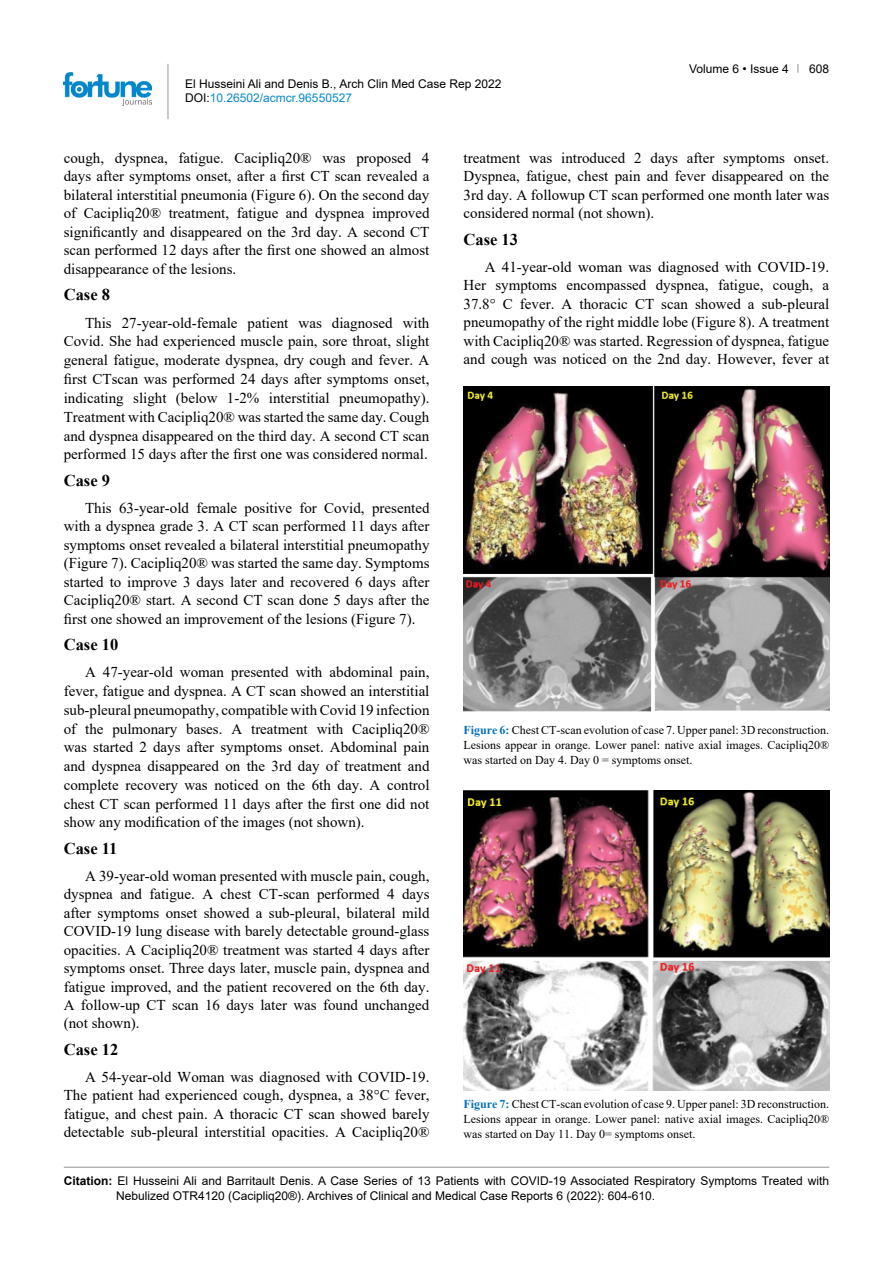
<style>
.page{position:relative;width:893px;height:1263px;background:#fff}
.page>*{position:absolute;margin:0;border:0;box-sizing:border-box;transform-origin:0 0}
.t1{font:700 16.5px "Times New Roman";color:#000}
.t2{font:15px/18.5px "Times New Roman";color:#000;text-align:justify}
.t3{font:12px/15px "Times New Roman";color:#000;text-align:justify}
.t4{font:12px/14.4px "Arial";color:#000}
.s1{color:#0a88ca}
.s2{font-weight:700;color:#0070c0}
.s3{font-weight:700}
</style>
<div class="page">
<hr style="left:168px;top:64px;width:1px;height:55px;background:#939598">
<img style="left:64px;top:72px;width:88px;height:33px">
<hr style="left:64px;top:1167px;width:765px;height:1px;background:#939598">
<img style="left:463px;top:386px;width:366px;height:326px">
<img style="left:463px;top:791px;width:366px;height:300px">
<p class="t4" style="left:185px;top:76px;width:318px">El Husseini Ali and Denis B., Arch Clin Med Case Rep 2022<br>DOI:<span class="s1">10.26502/acmcr.96550527</span></p>
<p class="t4" style="left:689px;top:61px;width:101px">Volume 6 • Issue 4</p>
<p class="t4" style="left:809px;top:61px;width:22px">608</p>
<p class="t2" style="left:64px;top:148px;width:367px">cough, dyspnea, fatigue. Cacipliq20® was proposed 4 days after symptoms onset, after a first CT scan revealed a bilateral interstitial pneumonia (Figure 6). On the second day of Cacipliq20® treatment, fatigue and dyspnea improved significantly and disappeared on the 3rd day. A second CT scan performed 12 days after the first one showed an almost disappearance of the lesions.</p>
<p class="t1" style="left:64px;top:283px;width:48px">Case 8</p>
<p class="t2" style="left:64px;top:313px;width:367px;line-height:18.9px;text-indent:21px">This 27-year-old-female patient was diagnosed with Covid. She had experienced muscle pain, sore throat, slight general fatigue, moderate dyspnea, dry cough and fever. A first CTscan was performed 24 days after symptoms onset, indicating slight (below 1-2% interstitial pneumopathy).<br>Treatment with Cacipliq20® was started the same day. Cough and dyspnea disappeared on the third day. A second CT scan performed 15 days after the first one was considered normal.</p>
<p class="t1" style="left:64px;top:468px;width:48px">Case 9</p>
<p class="t2" style="left:64px;top:498px;width:367px;text-indent:21px">This 63-year-old female positive for Covid, presented with a dyspnea grade 3. A CT scan performed 11 days after symptoms onset revealed a bilateral interstitial pneumopathy (Figure 7). Cacipliq20® was started the same day. Symptoms started to improve 3 days later and recovered 6 days after Cacipliq20® start. A second CT scan done 5 days after the first one showed an improvement of the lesions (Figure 7).</p>
<p class="t1" style="left:64px;top:633px;width:56px">Case 10</p>
<p class="t2" style="left:64px;top:662px;width:367px;text-indent:21px">A 47-year-old woman presented with abdominal pain, fever, fatigue and dyspnea. A CT scan showed an interstitial sub-pleural pneumopathy, compatible with Covid 19 infection of the pulmonary bases. A treatment with Cacipliq20® was started 2 days after symptoms onset. Abdominal pain and dyspnea disappeared on the 3rd day of treatment and complete recovery was noticed on the 6th day. A control chest CT scan performed 11 days after the first one did not show any modification of the images (not shown).</p>
<p class="t1" style="left:64px;top:836px;width:55px">Case 11</p>
<p class="t2" style="left:64px;top:866px;width:367px;text-indent:21px">A 39-year-old woman presented with muscle pain, cough, dyspnea and fatigue. A chest CT-scan performed 4 days after symptoms onset showed a sub-pleural, bilateral mild COVID-19 lung disease with barely detectable ground-glass opacities. A Cacipliq20® treatment was started 4 days after symptoms onset. Three days later, muscle pain, dyspnea and fatigue improved, and the patient recovered on the 6th day.<br>A follow-up CT scan 16 days later was found unchanged (not shown).</p>
<p class="t1" style="left:64px;top:1037px;width:56px">Case 12</p>
<p class="t2" style="left:64px;top:1067px;width:367px;text-indent:21px">A 54-year-old Woman was diagnosed with COVID-19.<br>The patient had experienced cough, dyspnea, a 38°C fever, fatigue, and chest pain. A thoracic CT scan showed barely detectable sub-pleural interstitial opacities. A Cacipliq20®</p>
<p class="t2" style="left:463px;top:148px;width:367px">treatment was introduced 2 days after symptoms onset.<br>Dyspnea, fatigue, chest pain and fever disappeared on the 3rd day. A followup CT scan performed one month later was considered normal (not shown).</p>
<p class="t1" style="left:463px;top:227px;width:56px">Case 13</p>
<p class="t2" style="left:463px;top:257px;width:367px;text-indent:21px">A 41-year-old woman was diagnosed with COVID-19.<br>Her symptoms encompassed dyspnea, fatigue, cough, a 37.8° C fever. A thoracic CT scan showed a sub-pleural pneumopathy of the right middle lobe (Figure 8). A treatment with Cacipliq20® was started. Regression of dyspnea, fatigue and cough was noticed on the 2nd day. However, fever at</p>
<p class="t3" style="left:463px;top:722px;width:367px"><span class="s2">Figure 6:</span> Chest CT-scan evolution of case 7. Upper panel: 3D reconstruction.<br>Lesions appear in orange. Lower panel: native axial images. Cacipliq20® was started on Day 4. Day 0 = symptoms onset.</p>
<p class="t3" style="left:463px;top:1096px;width:367px"><span class="s2">Figure 7:</span> Chest CT-scan evolution of case 9. Upper panel: 3D reconstruction.<br>Lesions appear in orange. Lower panel: native axial images. Cacipliq20® was started on Day 11. Day 0= symptoms onset.</p>
<p class="t4" style="left:116px;top:1173px;width:715px;line-height:15px;text-indent:-52px"><span class="s3">Citation:</span> El Husseini Ali and Barritault Denis. A Case Series of 13 Patients with COVID-19 Associated Respiratory Symptoms Treated with<br>Nebulized OTR4120 (Cacipliq20®). Archives of Clinical and Medical Case Reports 6 (2022): 604-610.</p>
</div>
